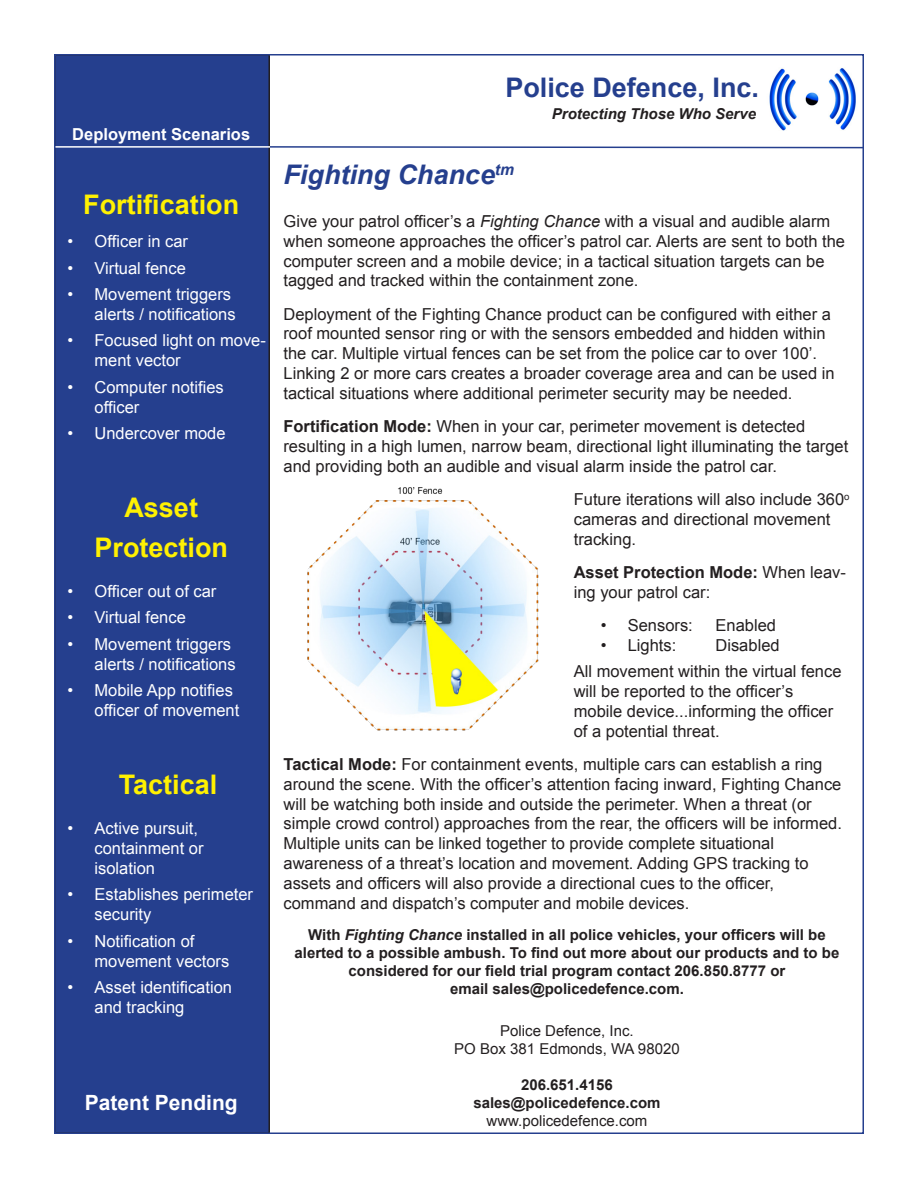
<style>
.page{position:relative;width:918px;height:1188px;background:#fff}
.page>*{position:absolute;margin:0;border:0;box-sizing:border-box;transform-origin:0 0}
.t1{font:700 27px "Arial";color:#fff101}
.t2{font:700 27px "Arial";color:#253f8e}
.t3{font:italic 700 27px "Arial";color:#253f8e}
.t4{font:700 21px "Arial";color:#fff}
.t5{font:16.5px/19.8px "Arial";color:#231f20}
.t6{font:16.5px/19.8px "Arial";color:#fff}
.t7{font:700 16.5px "Arial";color:#fff}
.t8{font:700 15px/18px "Arial";color:#231f20;text-align:center}
.t9{font:15px "Arial";color:#231f20}
.t10{font:italic 700 15px "Arial";color:#231f20}
.s1{font-style:italic}
.s2{font-weight:700}
</style>
<div class="page">
<div style="left:55px;top:55px;width:214px;height:1078px;background:#253f8e"></div>
<hr style="left:54px;top:146px;width:216px;height:2px;background:#fff">
<img style="left:769px;top:68px;width:87px;height:63px">
<img style="left:307px;top:487px;width:232px;height:244px">
<svg style="left:268px;top:145px;width:596px;height:4px"></svg>
<p class="t7" style="left:72px;top:124px;width:179px">Deployment Scenarios</p>
<p class="t1" style="left:83px;top:186px;width:158px">Fortification</p>
<p class="t6" style="left:68px;top:232px;width:122px">• Officer in car</p>
<p class="t6" style="left:68px;top:258px;width:120px">• Virtual fence</p>
<p class="t6" style="left:68px;top:285px;width:170px;text-align:right">• Movement triggers alerts / notifications</p>
<p class="t6" style="left:94px;top:331px;width:173px;text-indent:-27px">• Focused light on move&shy;ment vector</p>
<p class="t6" style="left:94px;top:377px;width:131px;text-indent:-27px">• Computer notifies officer</p>
<p class="t6" style="left:68px;top:424px;width:160px">• Undercover mode</p>
<p class="t1" style="left:124px;top:490px;width:75px">Asset</p>
<p class="t1" style="left:94px;top:529px;width:135px">Protection</p>
<p class="t6" style="left:68px;top:581px;width:150px">• Officer out of car</p>
<p class="t6" style="left:68px;top:608px;width:120px">• Virtual fence</p>
<p class="t6" style="left:68px;top:634px;width:170px;text-align:right">• Movement triggers alerts / notifications</p>
<p class="t6" style="left:94px;top:681px;width:146px;text-indent:-27px">• Mobile App notifies officer of movement</p>
<p class="t1" style="left:119px;top:767px;width:100px">Tactical</p>
<p class="t6" style="left:94px;top:819px;width:111px;text-indent:-27px">• Active pursuit, containment or isolation</p>
<p class="t6" style="left:94px;top:885px;width:160px;text-indent:-27px">• Establishes perimeter security</p>
<p class="t6" style="left:94px;top:931px;width:136px;text-indent:-27px">• Notification of movement vectors</p>
<p class="t6" style="left:94px;top:978px;width:139px;text-indent:-27px">• Asset identification and tracking</p>
<p class="t4" style="left:85px;top:1089px;width:154px">Patent Pending</p>
<p class="t2" style="left:505px;top:69px;width:255px">Police Defence, Inc.</p>
<p class="t10" style="left:552px;top:104px;width:206px">Protecting Those Who Serve</p>
<p class="t3" style="left:284px;top:157px;width:232px">Fighting Chance<sup>tm</sup></p>
<p class="t5" style="left:284px;top:211px;width:563px">Give your patrol officer’s a <span class="s1">Fighting Chance</span> with a visual and audible alarm when someone approaches the officer’s patrol car. Alerts are sent to both the computer screen and a mobile device; in a tactical situation targets can be tagged and tracked within the containment zone.</p>
<p class="t5" style="left:284px;top:304px;width:553px">Deployment of the Fighting Chance product can be configured with either a roof mounted sensor ring or with the sensors embedded and hidden within the car. Multiple virtual fences can be set from the police car to over 100’.<br>Linking 2 or more cars creates a broader coverage area and can be used in tactical situations where additional perimeter security may be needed.</p>
<p class="t5" style="left:284px;top:417px;width:566px"><span class="s2">Fortification Mode:</span> When in your car, perimeter movement is detected resulting in a high lumen, narrow beam, directional light illuminating the target and providing both an audible and visual alarm inside the patrol car.</p>
<p class="t5" style="left:574px;top:490px;width:277px">Future iterations will also include 360<sup>o </sup>cameras and directional movement tracking.</p>
<p class="t5" style="left:574px;top:562px;width:274px"><span class="s2">Asset Protection Mode:</span> When leav&shy;ing your patrol car:</p>
<p class="t5" style="left:601px;top:616px;width:94px">• Sensors:</p>
<p class="t5" style="left:715px;top:616px;width:62px">Enabled</p>
<p class="t5" style="left:601px;top:635px;width:77px">• Lights:</p>
<p class="t5" style="left:715px;top:635px;width:66px">Disabled</p>
<p class="t5" style="left:574px;top:662px;width:269px">All movement within the virtual fence will be reported to the officer’s mobile device...informing the officer of a potential threat.</p>
<p class="t5" style="left:284px;top:755px;width:560px"><span class="s2">Tactical Mode:</span> For containment events, multiple cars can establish a ring around the scene. With the officer’s attention facing inward, Fighting Chance will be watching both inside and outside the perimeter. When a threat (or simple crowd control) approaches from the rear, the officers will be informed.<br>Multiple units can be linked together to provide complete situational awareness of a threat’s location and movement. Adding GPS tracking to assets and officers will also provide a directional cues to the officer, command and dispatch’s computer and mobile devices.</p>
<p class="t8" style="left:308px;top:926px;width:519px">With <span class="s1">Fighting Chance</span> installed in all police vehicles, your officers will be</p>
<p class="t8" style="left:295px;top:944px;width:546px">alerted to a possible ambush. To find out more about our products and to be considered for our field trial program contact 206.850.8777 or</p>
<p class="t8" style="left:450px;top:980px;width:235px">email sales@policedefence.com.</p>
<p class="t9" style="left:500px;top:1021px;width:135px">Police Defence, Inc.</p>
<p class="t9" style="left:454px;top:1039px;width:227px">PO Box 381 Edmonds, WA 98020</p>
<p class="t8" style="left:521px;top:1076px;width:93px">206.651.4156</p>
<p class="t8" style="left:473px;top:1094px;width:189px">sales@policedefence.com</p>
<p class="t9" style="left:487px;top:1111px;width:162px">www.policedefence.com</p>
</div>
